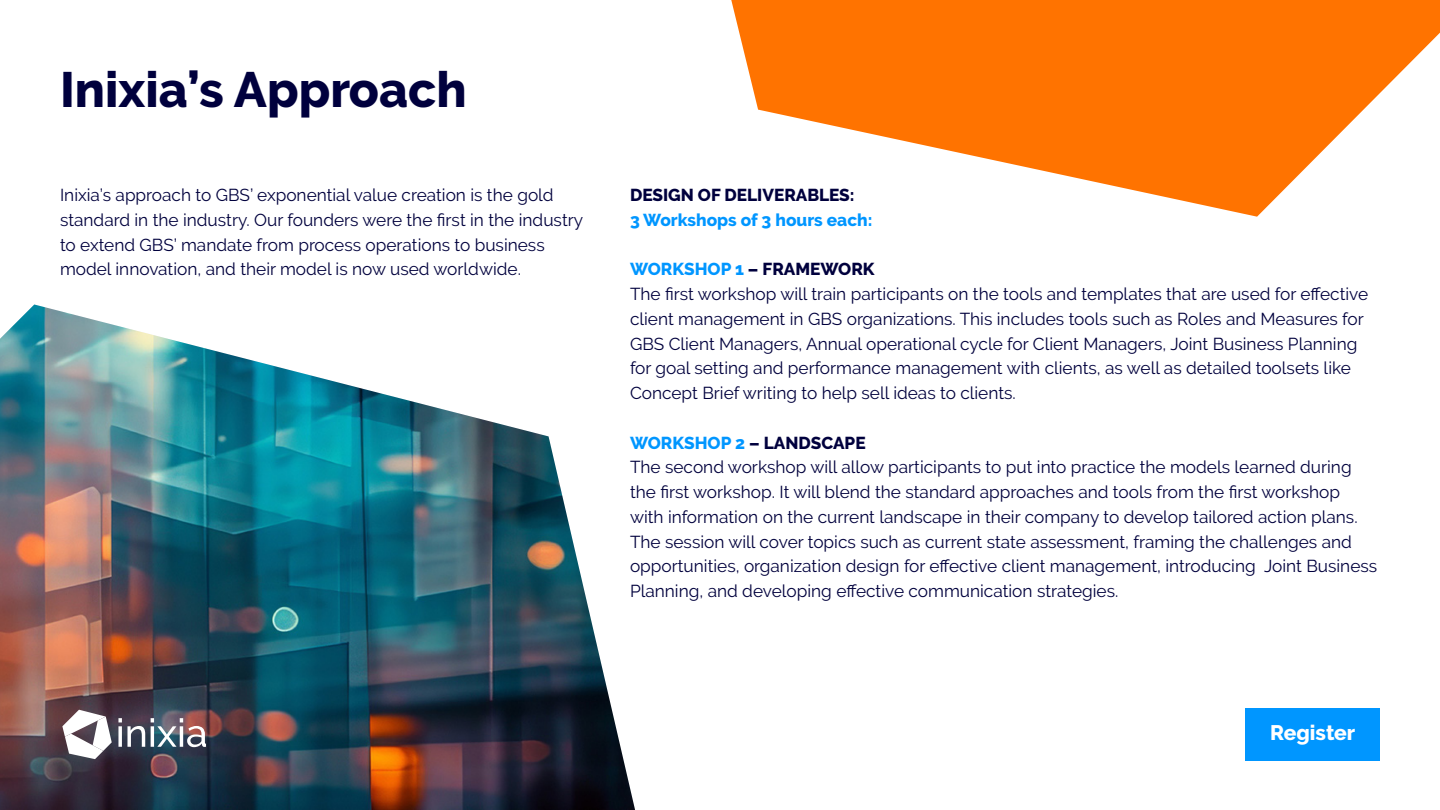
<style>
.page{position:relative;width:1440px;height:810px;background:#fff}
.page>*{position:absolute;margin:0;border:0;box-sizing:border-box;transform-origin:0 0}
.t1{font:800 49.5px "Raleway";color:#00003d}
.t2{font:800 21px "Raleway";color:#fff}
.t3{font:17.25px/24.8px "Raleway";color:#00003d}
.t4{font:800 17.25px "Raleway";color:#0096ff}
.t5{font:800 17.25px "Raleway";color:#00003d}
.s1{font-weight:800;color:#0096ff}
.s2{font-weight:800}
</style>
<div class="page">
<div style="left:1245px;top:708px;width:135px;height:53px;background:#0096ff"></div>
<img style="left:0;top:304px;width:635px;height:506px">
<svg style="left:118px;top:718px;width:27px;height:29px"></svg>
<svg style="left:151px;top:718px;width:55px;height:29px"></svg>
<svg style="left:62px;top:710px;width:50px;height:49px"></svg>
<svg style="left:731px;top:0;width:709px;height:217px;fill:#ff7300"></svg>
<h1 class="t1" style="left:60px;top:61px;width:408px">Inixia’s Approach</h1>
<p class="t3" style="left:60px;top:183px;width:525px">Inixia’s approach to GBS’ exponential value creation is the gold standard in the industry. Our founders were the first in the industry to extend GBS’ mandate from process operations to business model innovation, and their model is now used worldwide.</p>
<p class="t5" style="left:630px;top:185px;width:226px">DESIGN OF DELIVERABLES:</p>
<p class="t4" style="left:630px;top:210px;width:244px">3 Workshops of 3 hours each:</p>
<p class="t3" style="left:630px;top:257px;width:740px"><span class="s1">WORKSHOP 1</span> <span class="s2">– FRAMEWORK<br></span>The first workshop will train participants on the tools and templates that are used for effective client management in GBS organizations. This includes tools such as Roles and Measures for GBS Client Managers, Annual operational cycle for Client Managers, Joint Business Planning for goal setting and performance management with clients, as well as detailed toolsets like Concept Brief writing to help sell ideas to clients.</p>
<p class="t3" style="left:630px;top:430px;width:749px"><span class="s1">WORKSHOP 2</span> <span class="s2">– LANDSCAPE<br></span>The second workshop will allow participants to put into practice the models learned during the first workshop. It will blend the standard approaches and tools from the first workshop with information on the current landscape in their company to develop tailored action plans.<br>The session will cover topics such as current state assessment, framing the challenges and opportunities, organization design for effective client management, introducing Joint Business Planning, and developing effective communication strategies.</p>
<p class="t2" style="left:1270px;top:721px;width:87px">Register</p>
</div>
